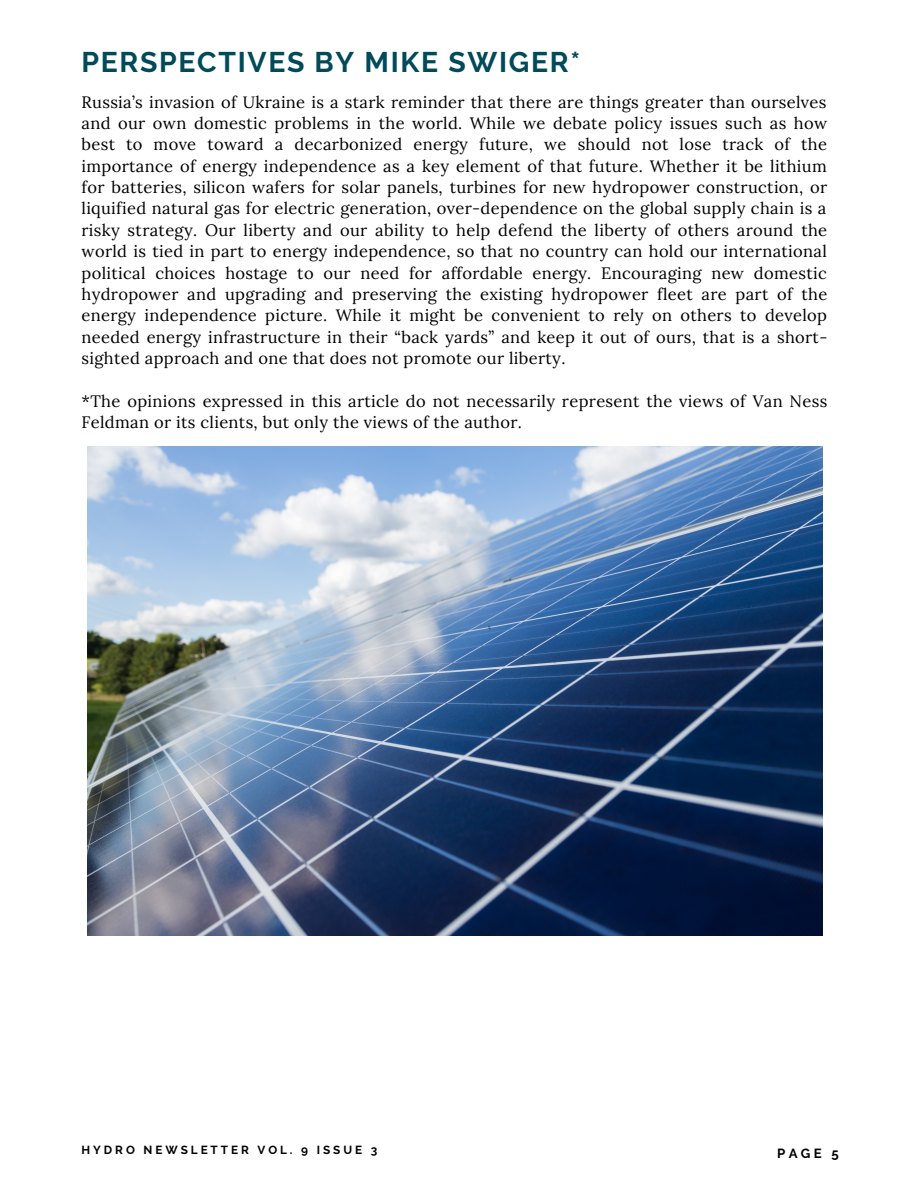
<style>
.page{position:relative;width:918px;height:1188px;background:#fff}
.page>*{position:absolute;margin:0;border:0;box-sizing:border-box;transform-origin:0 0}
.t1{font:700 28.35px "Raleway";letter-spacing:.06em;color:#004a5a}
.t2{font:16.5px/21.3px "Lora";letter-spacing:.02em;color:#000;text-align:justify}
.t3{font:700 13.2px "Raleway";color:#000}
.t4{font:700 11.7px "Raleway";letter-spacing:.25em;color:#000}
</style>
<div class="page">
<img style="left:87px;top:446px;width:735px;height:489px">
<p class="t1" style="left:82px;top:45px;width:500px">PERSPECTIVES BY MIKE SWIGER*</p>
<p class="t2" style="left:82px;top:91px;width:747px">Russia’s invasion of Ukraine is a stark reminder that there are things greater than ourselves and our own domestic problems in the world. While we debate policy issues such as how best to move toward a decarbonized energy future, we should not lose track of the importance of energy independence as a key element of that future. Whether it be lithium for batteries, silicon wafers for solar panels, turbines for new hydropower construction, or liquified natural gas for electric generation, over-dependence on the global supply chain is a risky strategy. Our liberty and our ability to help defend the liberty of others around the world is tied in part to energy independence, so that no country can hold our international political choices hostage to our need for affordable energy. Encouraging new domestic hydropower and upgrading and preserving the existing hydropower fleet are part of the energy independence picture. While it might be convenient to rely on others to develop needed energy infrastructure in their “back yards” and keep it out of ours, that is a short&shy;sighted approach and one that does not promote our liberty.</p>
<p class="t2" style="left:82px;top:390px;width:747px">*The opinions expressed in this article do not necessarily represent the views of Van Ness<br>Feldman or its clients, but only the views of the author.</p>
<p class="t4" style="left:82px;top:1143px;width:297px">HYDRO NEWSLETTER VOL. 9 ISSUE 3</p>
<p class="t3" style="left:777px;top:1146px;width:63px">PAGE 5</p>
</div>
